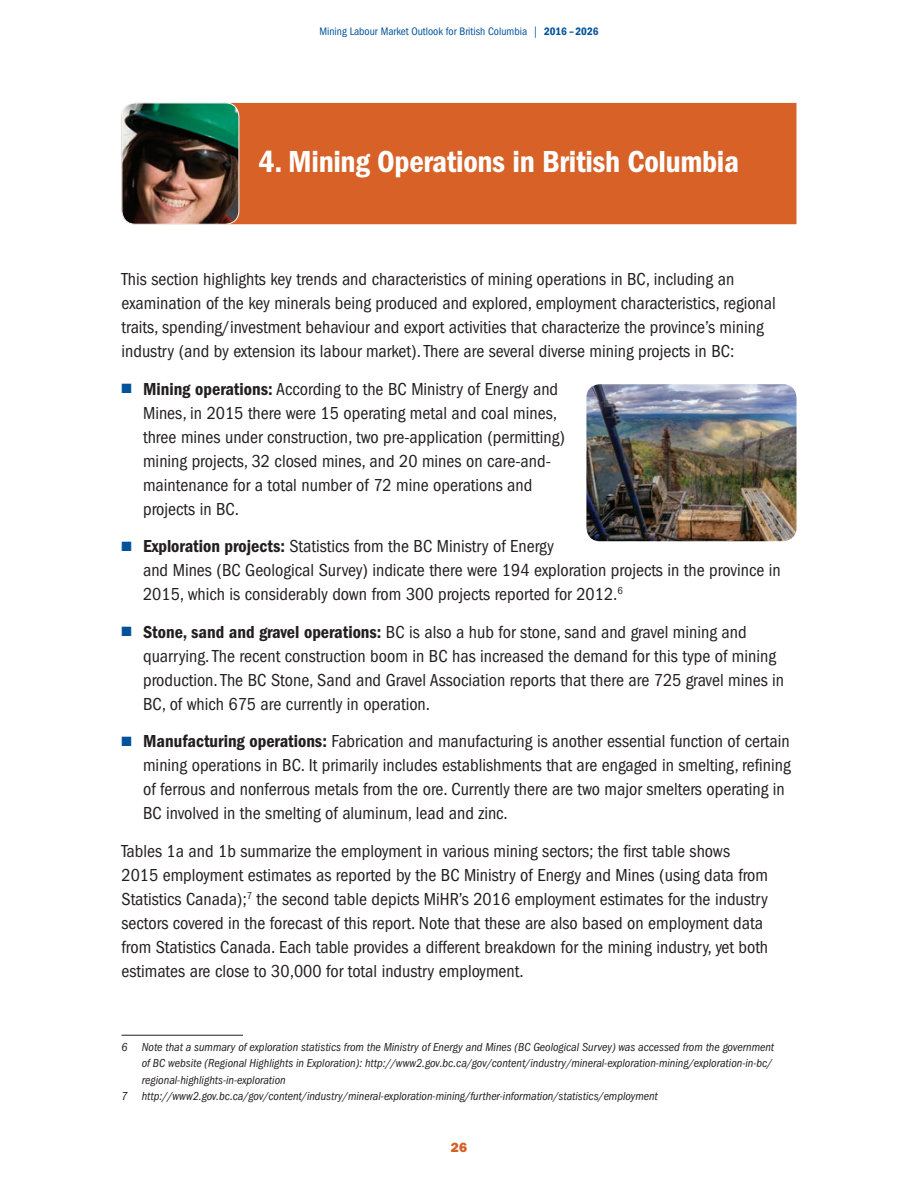
<style>
.page{position:relative;width:918px;height:1188px;background:#fff}
.page>*{position:absolute;margin:0;border:0;box-sizing:border-box;transform-origin:0 0}
.t1{font:31.5px "ITC Franklin Gothic Std Dm Cd";letter-spacing:-.01em;color:#fff}
.t2{font:condensed 18px/24px "ITC Franklin Gothic Std";color:#231f20}
.t3{font:13.5px "ITC Franklin Gothic Std Hvy";color:#d76126}
.t4{font:italic condensed 12px "ITC Franklin Gothic Std";color:#231f20}
.t5{font:condensed 11.25px "ITC Franklin Gothic Std";color:#01529b}
.s1{font-family:"ITC Franklin Gothic Std Dm Cd";font-stretch:normal}
.s2{color:#01529b}
</style>
<div class="page">
<div style="left:239px;top:103px;width:557px;height:121px;background:#d76126"></div>
<img style="left:122px;top:103px;width:117px;height:121px">
<div style="left:122px;top:103px;width:117px;height:122px;border:1px solid #fff;border-radius:13px"></div>
<hr style="left:122px;top:1035px;width:121px;height:1px;background:#231f20">
<img style="left:586px;top:384px;width:210px;height:157px">
<p class="t5" style="left:319px;top:25px;width:281px">Mining Labour Market Outlook for British Columbia | <span class="s1">2016 – 2026</span></p>
<h1 class="t1" style="left:259px;top:144px;width:482px">4. Mining Operations in British Columbia</h1>
<p class="t2" style="left:122px;top:267px;width:656px">This section highlights key trends and characteristics of mining operations in BC, including an examination of the key minerals being produced and explored, employment characteristics, regional traits, spending/investment behaviour and export activities that characterize the province’s mining industry (and by extension its labour market). There are several diverse mining projects in BC:</p>
<p class="t2" style="left:143px;top:377px;width:423px;text-indent:-22px"><span class="s2">■</span> <span class="s1">Mining operations:</span> According to the BC Ministry of Energy and Mines, in 2015 there were 15 operating metal and coal mines, three mines under construction, two pre-application (permitting) mining projects, 32 closed mines, and 20 mines on care-and&shy;maintenance for a total number of 72 mine operations and projects in BC.</p>
<p class="t2" style="left:143px;top:534px;width:639px;text-indent:-22px"><span class="s2">■</span> <span class="s1">Exploration projects:</span> Statistics from the BC Ministry of Energy<br>and Mines (BC Geological Survey) indicate there were 194 exploration projects in the province in<br>2015, which is considerably down from 300 projects reported for 2012.<sup>6</sup></p>
<p class="t2" style="left:143px;top:620px;width:643px;text-indent:-22px"><span class="s2">■</span> <span class="s1">Stone, sand and gravel operations:</span> BC is also a hub for stone, sand and gravel mining and quarrying. The recent construction boom in BC has increased the demand for this type of mining production. The BC Stone, Sand and Gravel Association reports that there are 725 gravel mines in BC, of which 675 are currently in operation.</p>
<p class="t2" style="left:143px;top:729px;width:649px;text-indent:-22px"><span class="s2">■</span> <span class="s1">Manufacturing operations:</span> Fabrication and manufacturing is another essential function of certain mining operations in BC. It primarily includes establishments that are engaged in smelting, refining of ferrous and nonferrous metals from the ore. Currently there are two major smelters operating in BC involved in the smelting of aluminum, lead and zinc.</p>
<p class="t2" style="left:121px;top:839px;width:648px">Tables 1a and 1b summarize the employment in various mining sectors; the first table shows 2015 employment estimates as reported by the BC Ministry of Energy and Mines (using data from Statistics Canada);<sup>7</sup> the second table depicts MiHR’s 2016 employment estimates for the industry sectors covered in the forecast of this report. Note that these are also based on employment data from Statistics Canada. Each table provides a different breakdown for the mining industry, yet both estimates are close to 30,000 for total industry employment.</p>
<p class="t4" style="left:122px;top:1040px;width:654px">6 Note that a summary of exploration statistics from the Ministry of Energy and Mines (BC Geological Survey) was accessed from the government</p>
<p class="t4" style="left:142px;top:1057px;width:632px">of BC website (Regional Highlights in Exploration): http://www2.gov.bc.ca/gov/content/industry/mineral-exploration-mining/exploration-in-bc/</p>
<p class="t4" style="left:142px;top:1073px;width:145px">regional-highlights-in-exploration</p>
<p class="t4" style="left:122px;top:1090px;width:538px">7 http://www2.gov.bc.ca/gov/content/industry/mineral-exploration-mining/further-information/statistics/employment</p>
<p class="t3" style="left:451px;top:1140px;width:18px">26</p>
</div>
